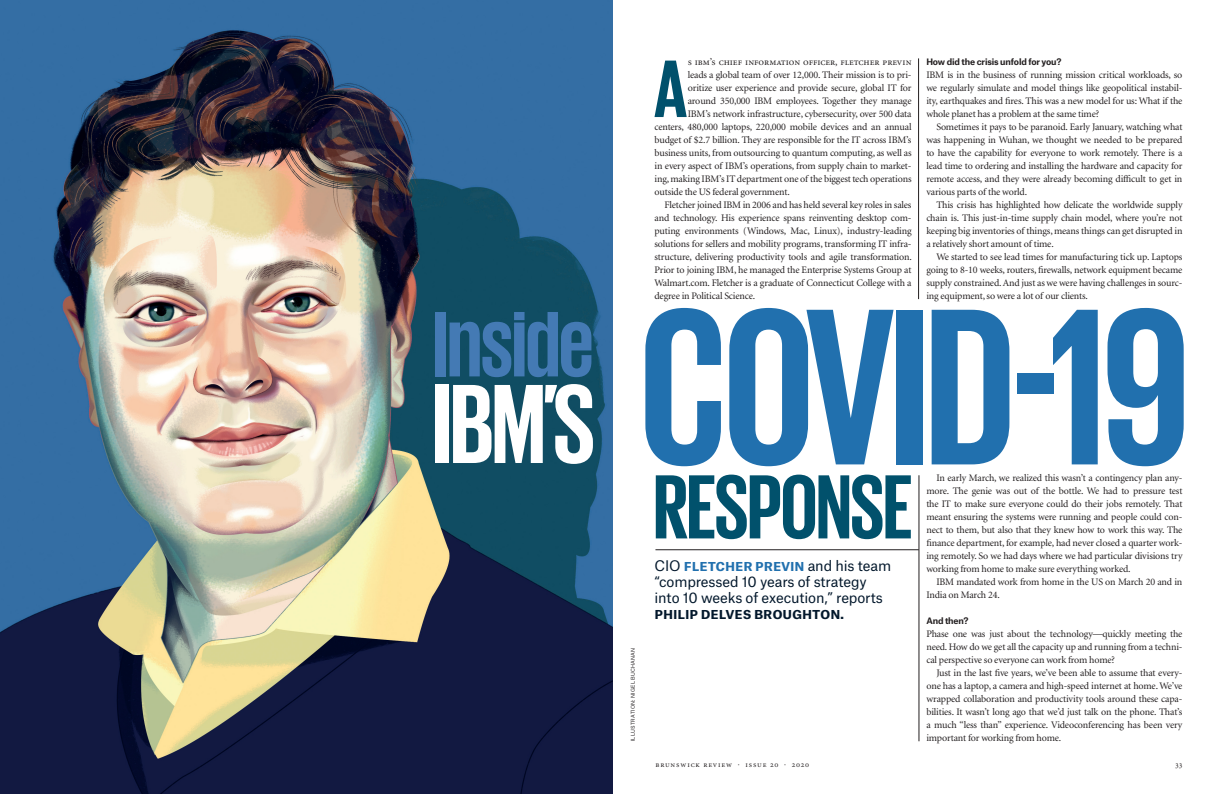
<style>
.page{position:relative;width:1225px;height:794px;background:#fff}
.page>*{position:absolute;margin:0;border:0;box-sizing:border-box;transform-origin:0 0}
.t1{font:700 228px "Giorgio Sans";letter-spacing:-.02em;color:#2170ae}
.t2{font:700 115.1px "Giorgio Sans";color:#fff}
.t3{font:700 95px "Giorgio Sans";letter-spacing:-.015em;color:#447ab4}
.t4{font:700 93px "Giorgio Sans";letter-spacing:-.015em;color:#01516c}
.BR_Minion_Body_first{font:700 83.2px "Giorgio Sans";color:#01516c}
.BR_Atlas_Grotesk_Pul{font:14px/16px "Atlas Grotesk";letter-spacing:-.01em;color:#03182c}
.BR_Minion_BodyText_J{font:10px/13px "Minion";letter-spacing:-.015em;color:#231f20;text-align:justify}
.BR_Minion_Body_first-2{font:10px "Minion";letter-spacing:-.015em;color:#231f20}
.BR_Minion_Body__no_i{font:10px/13px "Minion";letter-spacing:-.015em;color:#231f20;text-align:justify}
.BR_Minion_Body_first-3{font:10px "Minion Regular SC";letter-spacing:-.005em;color:#231f20}
.BR_Atlas_heading_01{font:700 8.5px "Atlas Grotesk";letter-spacing:-.02em;color:#231f20}
.t5{font:8px "Minion Regular SC";letter-spacing:.105em;color:#231f20}
.BR_Atlas_Grotesk_GUT{font:5px "Atlas Grotesk";letter-spacing:.04em;color:#231f20}
.s1{font-weight:700;color:#2170ae}
.s2{font-weight:700}
</style>
<div class="page">
<hr style="left:918px;top:475px;width:1px;height:266px;background:#231f20">
<hr style="left:918px;top:58px;width:1px;height:241px;background:#231f20">
<img style="left:0;top:0;width:612px;height:794px">
<hr style="left:655px;top:549px;width:264px;height:1px;background:#231f20">
<p class="t3" style="left:433px;top:296px;width:162px">Inside</p>
<p class="t2" style="left:433px;top:366px;width:164px">IBM’S</p>
<p class="BR_Atlas_Grotesk_GUT" style="left:629px;top:741px;width:95px;rotate:-90deg">ILLUSTRATION: NIGEL BUCHANAN</p>
<p class="BR_Minion_Body_first" style="left:654px;top:47px;width:35px">A</p>
<p class="BR_Minion_Body_first-3" style="left:687px;top:57px;width:225px">s ibm’s chief information officer, fletcher previn</p>
<p class="BR_Atlas_heading_01" style="left:926px;top:55px;width:137px">How did the crisis unfold for you?</p>
<p class="BR_Minion_Body__no_i" style="left:926px;top:69px;width:258px">IBM is in the business of running mission critical workloads, so we regularly simulate and model things like geopolitical instabil&shy;ity, earthquakes and fires. This was a new model for us: What if the whole planet has a problem at the same time?</p>
<p class="BR_Minion_BodyText_J" style="left:926px;top:121px;width:258px;text-indent:10px">Sometimes it pays to be paranoid. Early January, watching what was happening in Wuhan, we thought we needed to be prepared to have the capability for everyone to work remotely. There is a lead time to ordering and installing the hardware and capacity for remote access, and they were already becoming difficult to get in various parts of the world.</p>
<p class="BR_Minion_BodyText_J" style="left:926px;top:199px;width:258px;text-indent:10px">This crisis has highlighted how delicate the worldwide supply chain is. This just-in-time supply chain model, where you’re not keeping big inventories of things, means things can get disrupted in a relatively short amount of time.</p>
<p class="BR_Minion_BodyText_J" style="left:926px;top:251px;width:258px;text-indent:10px">We started to see lead times for manufacturing tick up. Laptops going to 8-10 weeks, routers, firewalls, network equipment became supply constrained. And just as we were having challenges in sourc&shy;ing equipment, so were a lot of our clients.</p>
<p class="t1" style="left:640px;top:272px;width:551px">COVID-19</p>
<p class="BR_Minion_BodyText_J" style="left:926px;top:472px;width:258px;text-indent:10px">In early March, we realized this wasn’t a contingency plan any&shy;more. The genie was out of the bottle. We had to pressure test the IT to make sure everyone could do their jobs remotely. That meant ensuring the systems were running and people could con&shy;nect to them, but also that they knew how to work this way. The finance department, for example, had never closed a quarter work&shy;ing remotely. So we had days where we had particular divisions try working from home to make sure everything worked.</p>
<p class="BR_Minion_BodyText_J" style="left:926px;top:576px;width:257px;text-indent:10px">IBM mandated work from home in the US on March 20 and in<br>India on March 24.</p>
<p class="BR_Atlas_heading_01" style="left:926px;top:614px;width:44px">And then?</p>
<p class="BR_Minion_Body__no_i" style="left:926px;top:628px;width:258px">Phase one was just about the technology—quickly meeting the need. How do we get all the capacity up and running from a techni&shy;cal perspective so everyone can work from home?</p>
<p class="BR_Minion_BodyText_J" style="left:926px;top:667px;width:258px;text-indent:10px">Just in the last five years, we’ve been able to assume that every&shy;one has a laptop, a camera and high-speed internet at home. We’ve wrapped collaboration and productivity tools around these capa&shy;bilities. It wasn’t long ago that we’d just talk on the phone. That’s a much “less than” experience. Videoconferencing has been very important for working from home.</p>
<p class="BR_Minion_Body_first-2" style="left:687px;top:70px;width:225px">leads a global team of over 12,000. Their mission is to pri-</p>
<p class="BR_Minion_Body_first-2" style="left:687px;top:83px;width:225px">oritize user experience and provide secure, global IT for</p>
<p class="BR_Minion_Body_first-2" style="left:687px;top:96px;width:225px">around 350,000 IBM employees. Together they manage</p>
<p class="BR_Minion_Body_first-2" style="left:687px;top:109px;width:225px">IBM’s network infrastructure, cybersecurity, over 500 data</p>
<p class="BR_Minion_Body_first-2" style="left:654px;top:122px;width:258px">centers, 480,000 laptops, 220,000 mobile devices and an annual</p>
<p class="BR_Minion_Body_first-2" style="left:654px;top:135px;width:258px">budget of $2.7 billion. They are responsible for the IT across IBM’s</p>
<p class="BR_Minion_Body_first-2" style="left:654px;top:148px;width:258px">business units, from outsourcing to quantum computing, as well as</p>
<p class="BR_Minion_Body_first-2" style="left:654px;top:161px;width:258px">in every aspect of IBM’s operations, from supply chain to market-</p>
<p class="BR_Minion_Body_first-2" style="left:654px;top:174px;width:258px">ing, making IBM’s IT department one of the biggest tech operations</p>
<p class="BR_Minion_Body_first-2" style="left:654px;top:187px;width:137px">outside the US federal government.</p>
<p class="BR_Minion_BodyText_J" style="left:654px;top:199px;width:259px;text-indent:10px">Fletcher joined IBM in 2006 and has held several key roles in sales and technology. His experience spans reinventing desktop com&shy;puting environments (Windows, Mac, Linux), industry-leading solutions for sellers and mobility programs, transforming IT infra&shy;structure, delivering productivity tools and agile transformation.<br>Prior to joining IBM, he managed the Enterprise Systems Group at Walmart.com. Fletcher is a graduate of Connecticut College with a degree in Political Science.</p>
<p class="t4" style="left:653px;top:460px;width:261px">RESPONSE</p>
<p class="BR_Atlas_Grotesk_Pul" style="left:654px;top:556px;width:238px">CIO <span class="s1">fletcher previn</span> and his team “compressed 10 years of strategy into 10 weeks of execution,” reports <span class="s2">philip delves broughton.</span></p>
<p class="t5" style="left:655px;top:761px;width:155px">brunswick review · issue 20 · 2020</p>
<p class="t5" style="left:1175px;top:761px;width:9px">33</p>
</div>
